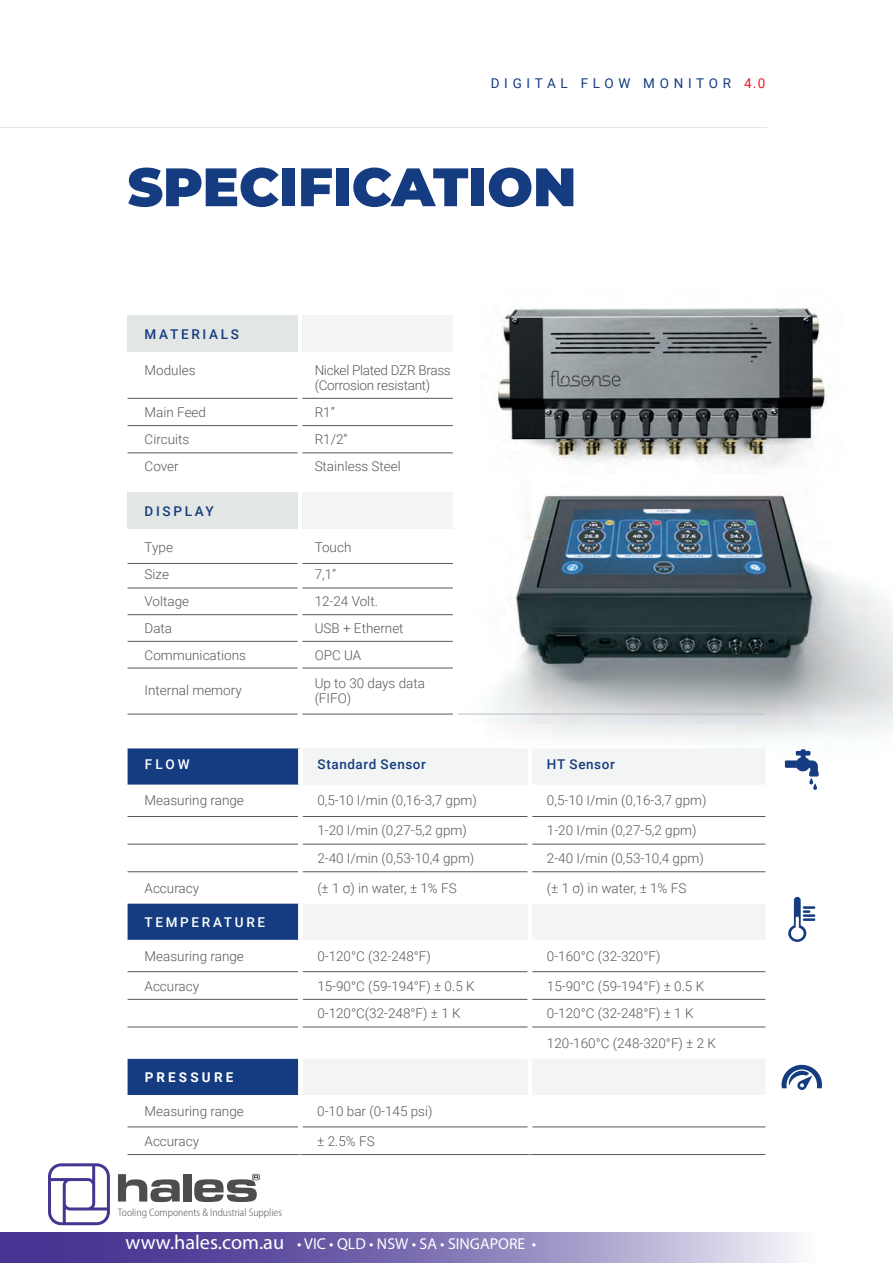
<style>
.page{position:relative;width:893px;height:1263px;background:#fff}
.page>*{position:absolute;margin:0;border:0;box-sizing:border-box;transform-origin:0 0}
.t1{font:900 54px "Montserrat";color:#153c80}
.t2{font:15.75px "Myriad Pro";color:#fff}
.t3{font:300 13.5px/15px "Roboto";color:#57585a}
.t4{font:300 13.5px/15px "Roboto";letter-spacing:-.02em;color:#57585a}
.t5{font:500 13.5px "Roboto";letter-spacing:.05em;color:#153c80}
.t6{font:13.5px "Roboto";letter-spacing:.35em;color:#153c80}
.t7{font:500 13.5px "Roboto";letter-spacing:.2em;color:#153c80}
.t8{font:500 13.5px "Roboto";letter-spacing:.2em;color:#fff}
.t9{font:700 13.5px "Roboto";letter-spacing:.235em;color:#fff}
.t10{font:300 semi-condensed 10.8px "Myriad Pro";color:#4d4d4f}
.s1{color:#ee1c28}
.s2{font-size:20.25px}
</style>
<div class="page">
<img style="left:59px;top:315px;width:834px;height:911px">
<img style="left:480px;top:307px;width:363px;height:171px">
<hr style="left:0;top:127px;width:768px;height:1px;background:#e2e7e5">
<hr style="left:458px;top:714px;width:307px;height:1px;background:#bcbdc0">
<div style="left:128px;top:493px;width:170px;height:36px;background:#e2e7e5"></div>
<div style="left:128px;top:316px;width:170px;height:36px;background:#e2e7e5"></div>
<div style="left:302px;top:493px;width:151px;height:36px;background:#f3f5f4"></div>
<div style="left:302px;top:316px;width:151px;height:36px;background:#f3f5f4"></div>
<hr style="left:128px;top:563px;width:170px;height:1px;background:#57585a">
<hr style="left:128px;top:588px;width:170px;height:1px;background:#57585a">
<hr style="left:128px;top:614px;width:170px;height:1px;background:#57585a">
<hr style="left:128px;top:641px;width:170px;height:1px;background:#57585a">
<hr style="left:128px;top:668px;width:170px;height:1px;background:#57585a">
<hr style="left:128px;top:714px;width:170px;height:1px;background:#57585a">
<hr style="left:128px;top:398px;width:170px;height:1px;background:#57585a">
<hr style="left:128px;top:425px;width:170px;height:1px;background:#57585a">
<hr style="left:128px;top:452px;width:170px;height:1px;background:#57585a">
<hr style="left:302px;top:563px;width:151px;height:1px;background:#57585a">
<hr style="left:302px;top:588px;width:151px;height:1px;background:#57585a">
<hr style="left:302px;top:614px;width:151px;height:1px;background:#57585a">
<hr style="left:302px;top:641px;width:151px;height:1px;background:#57585a">
<hr style="left:302px;top:668px;width:151px;height:1px;background:#57585a">
<hr style="left:302px;top:714px;width:151px;height:1px;background:#57585a">
<hr style="left:302px;top:398px;width:151px;height:1px;background:#57585a">
<hr style="left:302px;top:425px;width:151px;height:1px;background:#57585a">
<hr style="left:302px;top:452px;width:151px;height:1px;background:#57585a">
<svg style="left:128px;top:748px;width:170px;height:347px"></svg>
<svg style="left:303px;top:748px;width:462px;height:347px"></svg>
<hr style="left:128px;top:816px;width:170px;height:1px;background:#57585a">
<hr style="left:303px;top:816px;width:225px;height:1px;background:#57585a">
<hr style="left:532px;top:816px;width:233px;height:1px;background:#57585a">
<hr style="left:128px;top:844px;width:170px;height:1px;background:#57585a">
<hr style="left:303px;top:844px;width:225px;height:1px;background:#57585a">
<hr style="left:532px;top:844px;width:233px;height:1px;background:#57585a">
<hr style="left:128px;top:871px;width:170px;height:1px;background:#57585a">
<hr style="left:303px;top:871px;width:225px;height:1px;background:#57585a">
<hr style="left:532px;top:871px;width:233px;height:1px;background:#57585a">
<hr style="left:128px;top:971px;width:170px;height:1px;background:#57585a">
<hr style="left:303px;top:971px;width:225px;height:1px;background:#57585a">
<hr style="left:532px;top:971px;width:233px;height:1px;background:#57585a">
<hr style="left:128px;top:999px;width:170px;height:1px;background:#57585a">
<hr style="left:303px;top:999px;width:225px;height:1px;background:#57585a">
<hr style="left:532px;top:999px;width:233px;height:1px;background:#57585a">
<hr style="left:128px;top:1026px;width:170px;height:1px;background:#57585a">
<hr style="left:303px;top:1026px;width:225px;height:1px;background:#57585a">
<hr style="left:532px;top:1026px;width:233px;height:1px;background:#57585a">
<hr style="left:128px;top:1126px;width:170px;height:1px;background:#57585a">
<hr style="left:303px;top:1126px;width:225px;height:1px;background:#57585a">
<hr style="left:532px;top:1126px;width:233px;height:1px;background:#57585a">
<hr style="left:128px;top:1154px;width:172px;height:1px;background:#57585a">
<hr style="left:300px;top:1154px;width:230px;height:1px;background:#57585a">
<hr style="left:530px;top:1154px;width:235px;height:1px;background:#57585a">
<div style="left:298px;top:748px;width:5px;height:36px;background:#fff"></div>
<hr style="left:528px;top:748px;width:4px;height:36px;background:#fff">
<div style="left:298px;top:784px;width:5px;height:32px;background:#fff"></div>
<hr style="left:528px;top:784px;width:4px;height:32px;background:#fff">
<div style="left:298px;top:816px;width:5px;height:28px;background:#fff"></div>
<hr style="left:528px;top:816px;width:4px;height:28px;background:#fff">
<div style="left:298px;top:844px;width:5px;height:28px;background:#fff"></div>
<hr style="left:528px;top:844px;width:4px;height:28px;background:#fff">
<div style="left:298px;top:872px;width:5px;height:32px;background:#fff"></div>
<hr style="left:528px;top:872px;width:4px;height:32px;background:#fff">
<div style="left:298px;top:904px;width:5px;height:36px;background:#fff"></div>
<hr style="left:528px;top:904px;width:4px;height:36px;background:#fff">
<div style="left:298px;top:940px;width:5px;height:32px;background:#fff"></div>
<hr style="left:528px;top:940px;width:4px;height:32px;background:#fff">
<div style="left:298px;top:972px;width:5px;height:27px;background:#fff"></div>
<hr style="left:528px;top:972px;width:4px;height:27px;background:#fff">
<div style="left:298px;top:999px;width:5px;height:28px;background:#fff"></div>
<hr style="left:528px;top:999px;width:4px;height:28px;background:#fff">
<div style="left:298px;top:1027px;width:5px;height:32px;background:#fff"></div>
<hr style="left:528px;top:1027px;width:4px;height:32px;background:#fff">
<div style="left:298px;top:1059px;width:5px;height:36px;background:#fff"></div>
<hr style="left:528px;top:1059px;width:4px;height:36px;background:#fff">
<div style="left:298px;top:1095px;width:5px;height:32px;background:#fff"></div>
<hr style="left:528px;top:1095px;width:4px;height:32px;background:#fff">
<div style="left:298px;top:1127px;width:5px;height:27px;background:#fff"></div>
<hr style="left:528px;top:1127px;width:4px;height:27px;background:#fff">
<svg style="left:788px;top:897px;width:27px;height:45px"></svg>
<svg style="left:782px;top:1065px;width:40px;height:25px"></svg>
<svg style="left:785px;top:749px;width:34px;height:41px"></svg>
<svg style="left:0;top:1232px;width:798px;height:31px;background:#8376b5"></svg>
<svg style="left:48px;top:1163px;width:62px;height:62px"></svg>
<svg style="left:118px;top:1174px;width:62px;height:28px"></svg>
<div style="left:183px;top:1174px;width:8px;height:27px;background:#4d4d4f"></div>
<svg style="left:194px;top:1174px;width:66px;height:28px"></svg>
<p class="t6" style="left:491px;top:74px;width:276px">DIGITAL FLOW MONITOR <span class="s1">4.0</span></p>
<h1 class="t1" style="left:128px;top:146px;width:450px">SPECIFICATION</h1>
<p class="t7" style="left:145px;top:325px;width:96px">MATERIALS</p>
<p class="t3" style="left:145px;top:362px;width:52px">Modules</p>
<p class="t4" style="left:315px;top:362px;width:138px">Nickel Plated DZR Brass (Corrosion resistant)</p>
<p class="t3" style="left:145px;top:404px;width:63px">Main Feed</p>
<p class="t3" style="left:315px;top:404px;width:22px">R1”</p>
<p class="t3" style="left:145px;top:431px;width:46px">Circuits</p>
<p class="t3" style="left:315px;top:431px;width:34px">R1/2”</p>
<p class="t3" style="left:145px;top:459px;width:36px">Cover</p>
<p class="t3" style="left:315px;top:459px;width:88px">Stainless Steel</p>
<p class="t7" style="left:145px;top:502px;width:71px">DISPLAY</p>
<p class="t3" style="left:145px;top:539px;width:30px">Type</p>
<p class="t3" style="left:315px;top:539px;width:38px">Touch</p>
<p class="t3" style="left:145px;top:566px;width:26px">Size</p>
<p class="t3" style="left:315px;top:566px;width:23px">7,1”</p>
<p class="t3" style="left:145px;top:593px;width:46px">Voltage</p>
<p class="t3" style="left:315px;top:593px;width:65px">12-24 Volt.</p>
<p class="t3" style="left:145px;top:620px;width:29px">Data</p>
<p class="t3" style="left:315px;top:620px;width:90px">USB + Ethernet</p>
<p class="t3" style="left:145px;top:648px;width:103px">Communications</p>
<p class="t3" style="left:315px;top:648px;width:48px">OPC UA</p>
<p class="t3" style="left:145px;top:682px;width:99px">Internal memory</p>
<p class="t3" style="left:315px;top:675px;width:112px">Up to 30 days data (FIFO)</p>
<p class="t8" style="left:145px;top:755px;width:46px">FLOW</p>
<p class="t5" style="left:317px;top:755px;width:110px">Standard Sensor</p>
<p class="t5" style="left:547px;top:755px;width:69px">HT Sensor</p>
<p class="t3" style="left:145px;top:793px;width:101px">Measuring range</p>
<p class="t3" style="left:317px;top:793px;width:161px">0,5-10 I/min (0,16-3,7 gpm)</p>
<p class="t3" style="left:547px;top:793px;width:161px">0,5-10 I/min (0,16-3,7 gpm)</p>
<p class="t3" style="left:317px;top:822px;width:151px">1-20 I/min (0,27-5,2 gpm)</p>
<p class="t3" style="left:547px;top:822px;width:151px">1-20 I/min (0,27-5,2 gpm)</p>
<p class="t3" style="left:317px;top:850px;width:159px">2-40 I/min (0,53-10,4 gpm)</p>
<p class="t3" style="left:547px;top:850px;width:159px">2-40 I/min (0,53-10,4 gpm)</p>
<p class="t3" style="left:145px;top:880px;width:56px">Accuracy</p>
<p class="t3" style="left:317px;top:880px;width:141px">(± 1 σ) in water, ± 1% FS</p>
<p class="t3" style="left:547px;top:880px;width:141px">(± 1 σ) in water, ± 1% FS</p>
<p class="t8" style="left:145px;top:912px;width:122px">TEMPERATURE</p>
<p class="t3" style="left:145px;top:948px;width:101px">Measuring range</p>
<p class="t3" style="left:317px;top:948px;width:115px">0-120°C (32-248°F)</p>
<p class="t3" style="left:547px;top:948px;width:115px">0-160°C (32-320°F)</p>
<p class="t3" style="left:145px;top:978px;width:56px">Accuracy</p>
<p class="t3" style="left:317px;top:978px;width:159px">15-90°C (59-194°F) ± 0.5 K</p>
<p class="t3" style="left:547px;top:978px;width:159px">15-90°C (59-194°F) ± 0.5 K</p>
<p class="t3" style="left:317px;top:1005px;width:145px">0-120°C(32-248°F) ± 1 K</p>
<p class="t3" style="left:547px;top:1005px;width:148px">0-120°C (32-248°F) ± 1 K</p>
<p class="t3" style="left:547px;top:1035px;width:171px">120-160°C (248-320°F) ± 2 K</p>
<p class="t9" style="left:145px;top:1068px;width:90px">PRESSURE</p>
<p class="t3" style="left:145px;top:1103px;width:101px">Measuring range</p>
<p class="t3" style="left:317px;top:1103px;width:117px">0-10 bar (0-145 psi)</p>
<p class="t3" style="left:145px;top:1133px;width:56px">Accuracy</p>
<p class="t3" style="left:317px;top:1133px;width:59px">± 2.5% FS</p>
<p class="t10" style="left:118px;top:1205px;width:166px">Tooling Components &amp; Industrial Supplies</p>
<p class="t2" style="left:126px;top:1234px;width:412px"><span class="s2">www.hales.com.au</span> • VIC • QLD • NSW • SA • SINGAPORE •</p>
</div>
